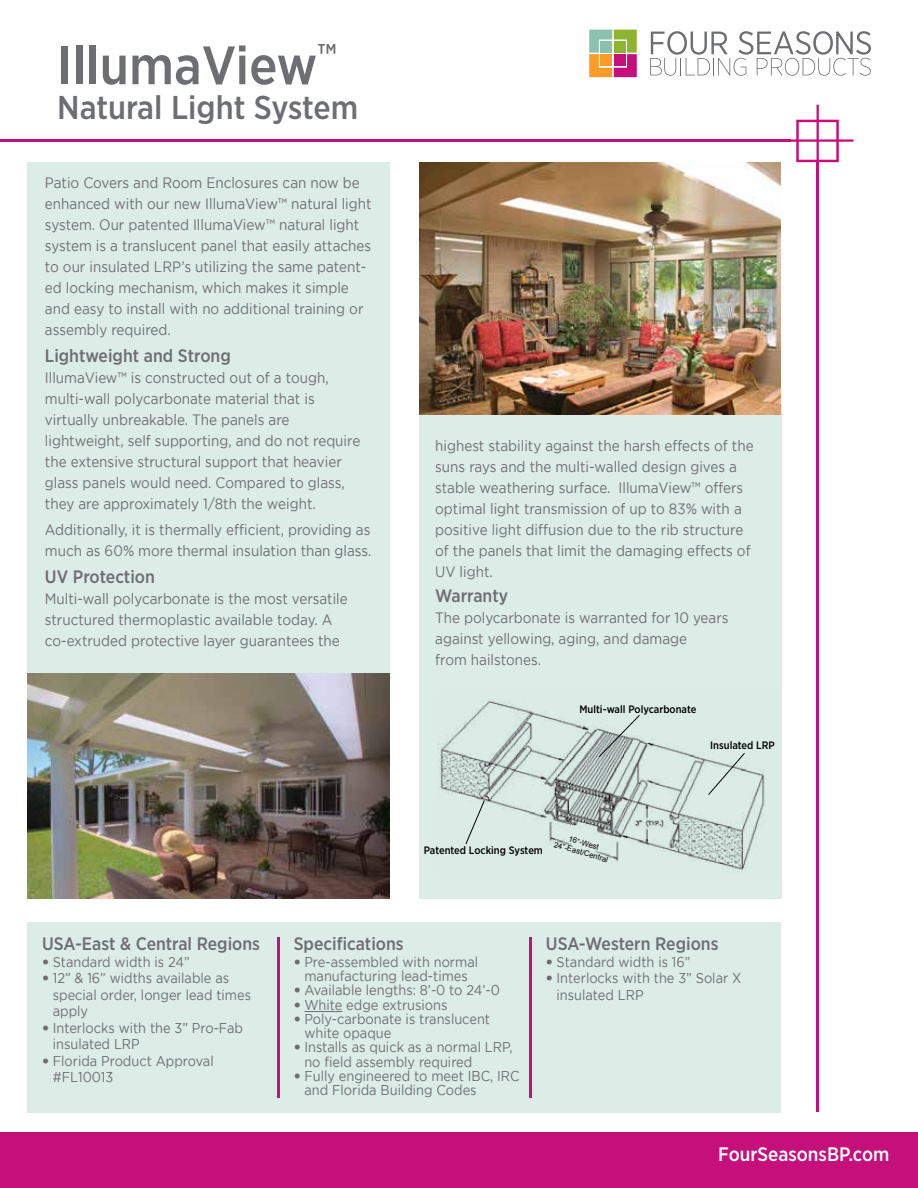
<style>
.page{position:relative;width:918px;height:1188px;background:#fff}
.page>*{position:absolute;margin:0;border:0;box-sizing:border-box;transform-origin:0 0}
.t1{font:500 54px "Gotham Narrow";color:#6d6e71}
.t2{font:500 33px "Gotham Narrow";color:#6d6e71}
.t3{font:500 19.5px "Gotham Narrow";color:#fff}
.t4{font:500 18px "Gotham Narrow";color:#6d6e71}
.t5{font:15px/21px "Gotham";color:#6d6e71;scale:.9 1}
.t6{font:14.25px/16.5px "Gotham";color:#6d6e71;scale:.9 1}
.t7{font:500 10.8px "Gotham Narrow";color:#000}
.t8{font:7.65px/9.1px "Arial";color:#000;text-align:center}
.s1{font-family:"Frutiger"}
</style>
<div class="page">
<div style="left:27px;top:922px;width:753px;height:190px;background:#dcece7"></div>
<div style="left:27px;top:162px;width:362px;height:737px;background:#dcece7"></div>
<div style="left:419px;top:405px;width:362px;height:494px;background:#dcece7"></div>
<img style="left:419px;top:162px;width:362px;height:253px">
<svg style="left:790px;top:105px;width:64px;height:58px"></svg>
<hr style="left:816px;top:162px;width:3px;height:950px;background:#c5107b">
<hr style="left:277px;top:937px;width:3px;height:161px;background:#c5107b">
<hr style="left:529px;top:937px;width:3px;height:161px;background:#c5107b">
<hr style="left:0;top:139px;width:790px;height:3px;background:#c5107b">
<svg style="left:589px;top:30px;width:48px;height:47px;background:#bf9875"></svg>
<svg style="left:650px;top:31px;width:221px;height:45px"></svg>
<div style="left:0;top:1133px;width:918px;height:55px;background:#c5107b"></div>
<img style="left:437px;top:700px;width:328px;height:171px">
<svg style="left:465px;top:800px;width:20px;height:44px"></svg>
<img style="left:27px;top:673px;width:362px;height:226px">
<hr style="left:304px;top:1011px;width:38px;height:1px;background:#6d6e71">
<h1 class="t1" style="left:57px;top:31px;width:281px">IllumaView<sup>™</sup></h1>
<h2 class="t2" style="left:57px;top:86px;width:303px">Natural Light System</h2>
<p class="t5" style="left:45px;top:172px;width:364px">Patio Covers and Room Enclosures can now be enhanced with our new IllumaView™ natural light system. Our patented IllumaView™ natural light system is a translucent panel that easily attaches to our insulated LRP’s utilizing the same patent&shy;ed locking mechanism, which makes it simple and easy to install with no additional training or assembly required.</p>
<p class="t4" style="left:45px;top:344px;width:187px">Lightweight and Strong</p>
<p class="t5" style="left:45px;top:367px;width:352px">IllumaView™ is constructed out of a tough, multi-wall polycarbonate material that is virtually unbreakable. The panels are lightweight, self supporting, and do not require the extensive structural support that heavier glass panels would need. Compared to glass, they are approximately 1/8th the weight.</p>
<p class="t5" style="left:45px;top:519px;width:364px">Additionally, it is thermally efficient, providing as much as 60% more thermal insulation than glass.</p>
<p class="t4" style="left:45px;top:565px;width:112px">UV Protection</p>
<p class="t5" style="left:45px;top:588px;width:338px">Multi-wall polycarbonate is the most versatile structured thermoplastic available today. A co-extruded protective layer guarantees the</p>
<p class="t5" style="left:435px;top:434px;width:355px">highest stability against the harsh effects of the suns rays and the multi-walled design gives a stable weathering surface. IllumaView™ offers optimal light transmission of up to 83% with a positive light diffusion due to the rib structure of the panels that limit the damaging effects of UV light.</p>
<p class="t4" style="left:435px;top:584px;width:74px">Warranty</p>
<p class="t5" style="left:435px;top:607px;width:327px">The polycarbonate is warranted for 10 years against yellowing, aging, and damage<br>from hailstones.</p>
<p class="t7" style="left:579px;top:703px;width:118px">Multi-wall Polycarbonate</p>
<p class="t7" style="left:710px;top:739px;width:66px">Insulated LRP</p>
<p class="t7" style="left:424px;top:843px;width:121px">Patented Locking System</p>
<p class="t8" style="left:558px;top:831px;width:58px;rotate:17deg">16”-West<br>24”-East/Central</p>
<p class="t4" style="left:42px;top:933px;width:219px">USA-East &amp; Central Regions</p>
<p class="t6" style="left:42px;top:953px;width:166px"><span class="s1">•</span> Standard width is 24”</p>
<p class="t6" style="left:53px;top:970px;width:222px;text-indent:-11px"><span class="s1">•</span> 12” &amp; 16” widths available as special order, longer lead times apply</p>
<p class="t6" style="left:53px;top:1019px;width:213px;text-indent:-11px"><span class="s1">•</span> Interlocks with the 3” Pro-Fab insulated LRP</p>
<p class="t6" style="left:53px;top:1052px;width:180px;text-indent:-11px"><span class="s1">•</span> Florida Product Approval #FL10013</p>
<p class="t4" style="left:294px;top:933px;width:112px">Specifications</p>
<p class="t6" style="left:294px;top:955px;width:206px;line-height:14.2px;text-align:center"><span class="s1">•</span> Pre-assembled with normal manufacturing lead-times</p>
<p class="t6" style="left:294px;top:982px;width:231px"><span class="s1">•</span> Available lengths: 8’-0 to 24’-0</p>
<p class="t6" style="left:294px;top:996px;width:172px"><span class="s1">•</span> White edge extrusions</p>
<p class="t6" style="left:304px;top:1012px;width:208px;line-height:14.2px;text-indent:-11px"><span class="s1">•</span> Poly-carbonate is translucent white opaque</p>
<p class="t6" style="left:304px;top:1040px;width:233px;line-height:14.2px;text-indent:-11px"><span class="s1">•</span> Installs as quick as a normal LRP, no field assembly required</p>
<p class="t6" style="left:304px;top:1069px;width:241px;line-height:14.2px;text-indent:-11px"><span class="s1">•</span> Fully engineered to meet IBC, IRC and Florida Building Codes</p>
<p class="t4" style="left:546px;top:933px;width:174px">USA-Western Regions</p>
<p class="t6" style="left:546px;top:953px;width:162px"><span class="s1">•</span> Standard width is 16”</p>
<p class="t6" style="left:557px;top:970px;width:207px;text-indent:-11px"><span class="s1">•</span> Interlocks with the 3” Solar X insulated LRP</p>
<h3 class="t3" style="left:718px;top:1142px;width:173px">FourSeasonsBP.com</h3>
</div>
